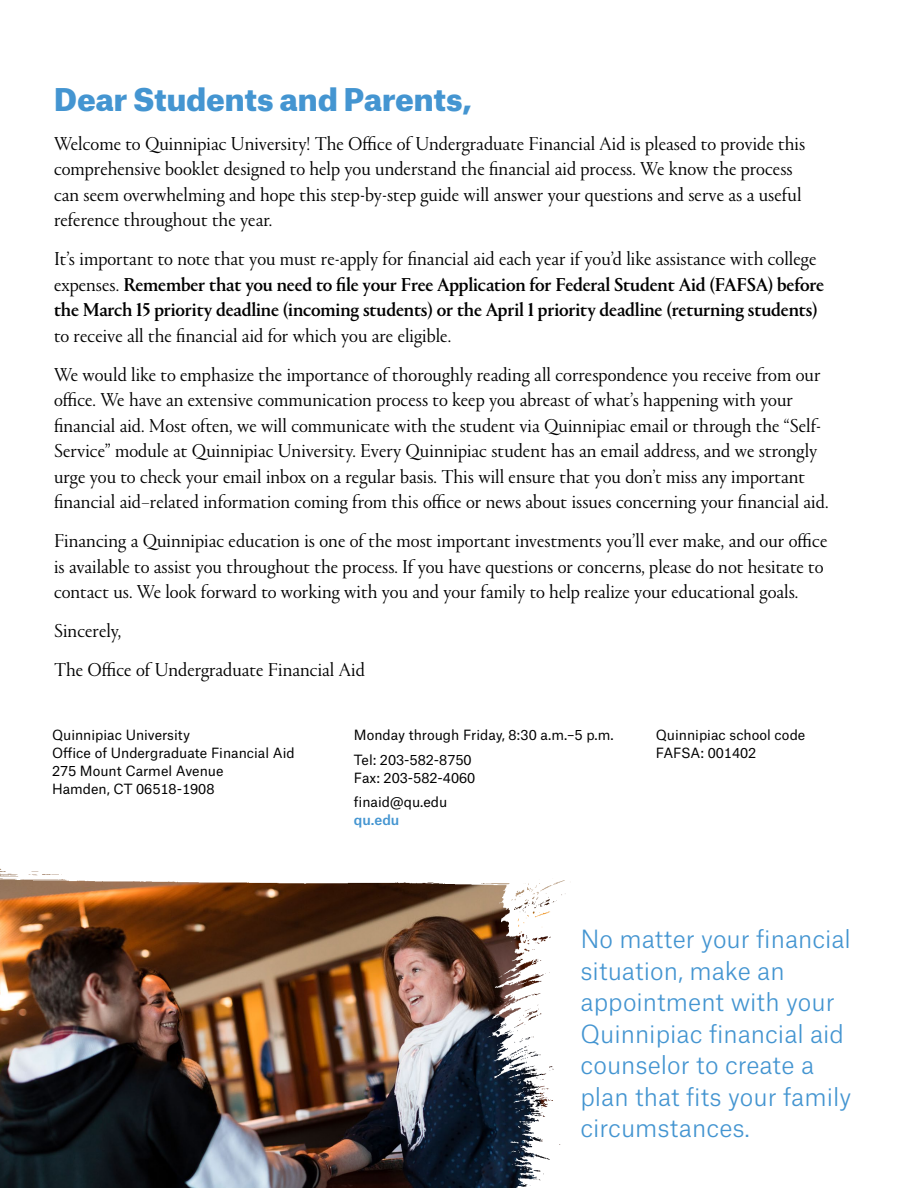
<style>
.page{position:relative;width:918px;height:1188px;background:#fff}
.page>*{position:absolute;margin:0;border:0;box-sizing:border-box;transform-origin:0 0}
.H2_-_Letter_headline{font:900 30px "Atlas Grotesk";color:#4495d1}
.P-large_callout{font:300 24px/31.5px "Atlas Grotesk";color:#4495d1}
.P_-_text_letter{font:300 19.5px/25.5px "Portrait Q";color:#000}
.P_-_text_letter-2{font:500 19.5px/25.5px "Portrait Q";letter-spacing:-.01em;color:#000}
.Letter_contact{font:13.5px/18px "Atlas Grotesk";color:#000}
.email{font:13.5px "Atlas Grotesk";color:#000}
.Letter_contact-2{font:500 13.5px "Atlas Grotesk";color:#4495d1}
.s1{font-weight:300}
</style>
<div class="page">
<img style="left:0;top:887px;width:484px;height:301px">
<img style="left:0;top:868px;width:484px;height:19px">
<img style="left:484px;top:880px;width:82px;height:308px">
<h2 class="H2_-_Letter_headline" style="left:54px;top:74px;width:419px">Dear Students and Parents,</h2>
<p class="P_-_text_letter" style="left:54px;top:130px;width:753px">Welcome to Quinnipiac University! The Office of Undergraduate Financial Aid is pleased to provide this comprehensive booklet designed to help you understand the financial aid process. We know the process can seem overwhelming and hope this step-by-step guide will answer your questions and serve as a useful reference throughout the year.</p>
<p class="P_-_text_letter-2" style="left:54px;top:245px;width:772px"><span class="s1">It’s important to note that you must re-apply for financial aid each year if you’d like assistance with college expenses.</span> Remember that you need to file your Free Application for Federal Student Aid (FAFSA) before the March 15 priority deadline (incoming students) or the April 1 priority deadline (returning students) <span class="s1">to receive all the financial aid for which you are eligible.</span></p>
<p class="P_-_text_letter" style="left:54px;top:361px;width:776px">We would like to emphasize the importance of thoroughly reading all correspondence you receive from our office. We have an extensive communication process to keep you abreast of what’s happening with your financial aid. Most often, we will communicate with the student via Quinnipiac email or through the “Self-Service” module at Quinnipiac University. Every Quinnipiac student has an email address, and we strongly urge you to check your email inbox on a regular basis. This will ensure that you don’t miss any important financial aid–related information coming from this office or news about issues concerning your financial aid.</p>
<p class="P_-_text_letter" style="left:54px;top:528px;width:775px">Financing a Quinnipiac education is one of the most important investments you’ll ever make, and our office is available to assist you throughout the process. If you have questions or concerns, please do not hesitate to contact us. We look forward to working with you and your family to help realize your educational goals.</p>
<p class="P_-_text_letter" style="left:54px;top:618px;width:69px">Sincerely,</p>
<p class="P_-_text_letter" style="left:54px;top:657px;width:312px">The Office of Undergraduate Financial Aid</p>
<p class="Letter_contact" style="left:52px;top:724px;width:244px">Quinnipiac University<br>Office of Undergraduate Financial Aid<br>275 Mount Carmel Avenue<br>Hamden, CT 06518-1908</p>
<p class="Letter_contact" style="left:354px;top:724px;width:261px">Monday through Friday, 8:30 a.m.–5 p.m.</p>
<p class="Letter_contact" style="left:354px;top:749px;width:123px">Tel: 203-582-8750<br>Fax: 203-582-4060</p>
<p class="email" style="left:354px;top:791px;width:95px">finaid@qu.edu</p>
<p class="Letter_contact-2" style="left:354px;top:809px;width:47px">qu.edu</p>
<p class="Letter_contact" style="left:656px;top:724px;width:151px">Quinnipiac school code<br>FAFSA: 001402</p>
<p class="P-large_callout" style="left:580px;top:921px;width:272px">No matter your financial situation, make an appointment with your<br>Quinnipiac financial aid counselor to create a plan that fits your family circumstances.</p>
</div>
